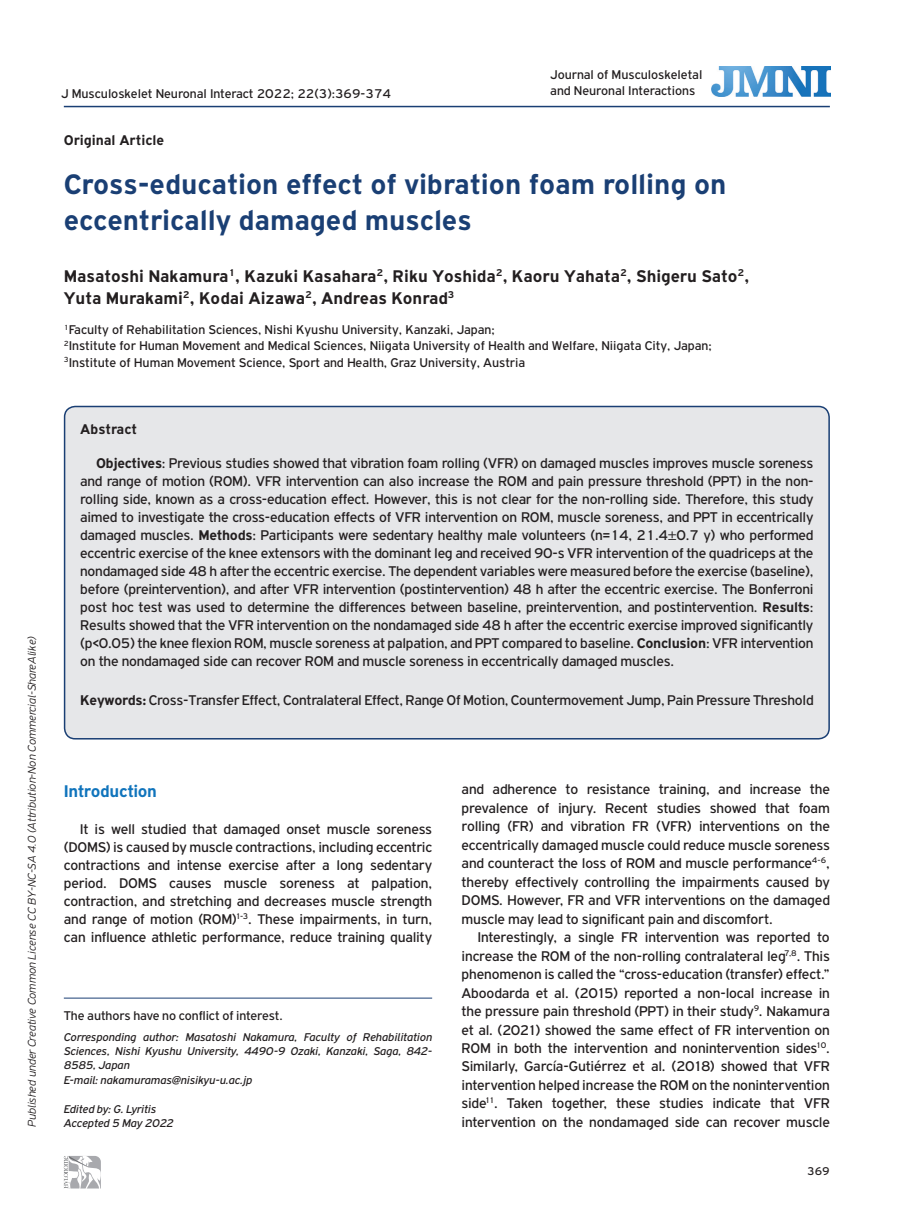
<style>
.page{position:relative;width:915px;height:1212px;background:#fff}
.page>*{position:absolute;margin:0;border:0;box-sizing:border-box;transform-origin:0 0}
.BASIC_TITLE{font:700 30px/36px "PF Highway Gothic";color:#1a3f74}
.AUTHOR{font:700 18px/21.6px "PF Highway Gothic";color:#231f20}
.TITLE_BOLD{font:700 18px "PF Highway Gothic";letter-spacing:-.02em;color:#1074bc}
.TEXT_BASIC{font:15px/18.5px "PF Highway Gothic";letter-spacing:-.01em;color:#231f20;text-align:justify}
.TEXT_ABSTRACT{font:15px/18px "PF Highway Gothic";letter-spacing:-.015em;color:#231f20;text-align:justify}
.TEXT_KEYWORDS{font:15px "PF Highway Gothic";letter-spacing:-.015em;color:#231f20}
.TYPE_OF_ARTICLE{font:700 15px "PF Highway Gothic";color:#231f20}
.TITLE_ABSTRACT{font:700 15px "PF Highway Gothic";color:#231f20}
.TITLE_ADDRESS{font:13.5px "PF Highway Gothic";color:#231f20}
.CONFLICT_OF_INTEREST{font:13.5px "PF Highway Gothic";letter-spacing:-.01em;color:#231f20}
.CORRESPONDING_AUTHOR{font:italic 12px/14.4px "PF Highway Gothic";letter-spacing:-.01em;color:#231f20;text-align:justify}
.t1{font:italic 300 12px "PF Highway Gothic";color:#231f20}
.t2{font:12px "PF Highway Gothic";color:#231f20}
.s1{font-weight:700}
.s2{font-family:"Myriad Pro"}
</style>
<div class="page">
<hr style="left:64px;top:106px;width:765px;height:1px;background:#1a3f74">
<div style="left:65px;top:406px;width:763px;height:333px;background:#e6e7e9;border-radius:11px"></div>
<div style="left:64px;top:406px;width:765px;height:333px;border:2px solid #1a3f74;border-radius:11px"></div>
<hr style="left:64px;top:998px;width:368px;height:1px;background:#1a3f74">
<img style="left:711px;top:66px;width:118px;height:31px">
<svg style="left:64px;top:1156px;width:37px;height:33px"></svg>
<p class="t1" style="left:25px;top:1127px;width:492px;rotate:-90deg">Published under Creative Common License CC BY-NC-SA 4.0 (Attribution-Non Commercial-ShareAlike)</p>
<p class="TITLE_ADDRESS" style="left:61px;top:86px;width:331px">J Musculoskelet Neuronal Interact 2022; 22(3):369-374</p>
<p class="TITLE_ADDRESS" style="left:550px;top:67px;width:153px">Journal of Musculoskeletal</p>
<p class="TITLE_ADDRESS" style="left:550px;top:83px;width:146px">and Neuronal Interactions</p>
<p class="TYPE_OF_ARTICLE" style="left:64px;top:132px;width:102px">Original Article</p>
<p class="BASIC_TITLE" style="left:64px;top:166px;width:663px">Cross-education effect of vibration foam rolling on eccentrically damaged muscles</p>
<p class="AUTHOR" style="left:64px;top:265px;width:686px">Masatoshi Nakamura<sup>1</sup>, Kazuki Kasahara<sup>2</sup>, Riku Yoshida<sup>2</sup>, Kaoru Yahata<sup>2</sup>, Shigeru Sato<sup>2</sup>,<br>Yuta Murakami<sup>2</sup>, Kodai Aizawa<sup>2</sup>, Andreas Konrad<sup>3</sup></p>
<p class="TITLE_ADDRESS" style="left:64px;top:322px;width:432px"><sup>1</sup>Faculty of Rehabilitation Sciences, Nishi Kyushu University, Kanzaki, Japan;</p>
<p class="TITLE_ADDRESS" style="left:64px;top:339px;width:649px"><sup>2</sup>Institute for Human Movement and Medical Sciences, Niigata University of Health and Welfare, Niigata City, Japan;</p>
<p class="TITLE_ADDRESS" style="left:64px;top:355px;width:462px"><sup>3</sup>Institute of Human Movement Science, Sport and Health, Graz University, Austria</p>
<p class="TITLE_ABSTRACT" style="left:80px;top:421px;width:58px">Abstract</p>
<p class="TEXT_ABSTRACT" style="left:80px;top:454px;width:734px;text-indent:16px"><span class="s1">Objectives</span>: Previous studies showed that vibration foam rolling (VFR) on damaged muscles improves muscle soreness and range of motion (ROM). VFR intervention can also increase the ROM and pain pressure threshold (PPT) in the non&shy;rolling side, known as a cross-education effect. However, this is not clear for the non-rolling side. Therefore, this study aimed to investigate the cross-education effects of VFR intervention on ROM, muscle soreness, and PPT in eccentrically damaged muscles. <span class="s1">Methods</span>: Participants were sedentary healthy male volunteers (n=14, 21.4<span class="s2">±</span>0.7 y) who performed eccentric exercise of the knee extensors with the dominant leg and received 90-s VFR intervention of the quadriceps at the nondamaged side 48 h after the eccentric exercise. The dependent variables were measured before the exercise (baseline), before (preintervention), and after VFR intervention (postintervention) 48 h after the eccentric exercise. The Bonferroni post hoc test was used to determine the differences between baseline, preintervention, and postintervention. <span class="s1">Results</span>:<br>Results showed that the VFR intervention on the nondamaged side 48 h after the eccentric exercise improved significantly (p&lt;0.05) the knee flexion ROM, muscle soreness at palpation, and PPT compared to baseline. <span class="s1">Conclusion</span>: VFR intervention on the nondamaged side can recover ROM and muscle soreness in eccentrically damaged muscles.</p>
<p class="TEXT_KEYWORDS" style="left:80px;top:692px;width:734px"><span class="s1">Keywords:</span> Cross-Transfer Effect, Contralateral Effect, Range Of Motion, Countermovement Jump, Pain Pressure Threshold</p>
<p class="TITLE_BOLD" style="left:64px;top:781px;width:95px">Introduction</p>
<p class="TEXT_BASIC" style="left:64px;top:820px;width:370px;line-height:18px;text-indent:16px">It is well studied that damaged onset muscle soreness (DOMS) is caused by muscle contractions, including eccentric contractions and intense exercise after a long sedentary period. DOMS causes muscle soreness at palpation, contraction, and stretching and decreases muscle strength and range of motion (ROM)<sup>1-3</sup>. These impairments, in turn, can influence athletic performance, reduce training quality</p>
<p class="CONFLICT_OF_INTEREST" style="left:64px;top:1008px;width:220px">The authors have no conflict of interest.</p>
<p class="CORRESPONDING_AUTHOR" style="left:64px;top:1029px;width:370px">Corresponding author: Masatoshi Nakamura, Faculty of Rehabilitation Sciences, Nishi Kyushu University, 4490-9 Ozaki, Kanzaki, Saga, 842- 8585, Japan</p>
<p class="CORRESPONDING_AUTHOR" style="left:64px;top:1072px;width:190px">E-mail: nakamuramas@nisikyu-u.ac.jp</p>
<p class="CORRESPONDING_AUTHOR" style="left:64px;top:1101px;width:94px">Edited by: G. Lyritis</p>
<p class="CORRESPONDING_AUTHOR" style="left:64px;top:1116px;width:111px">Accepted 5 May 2022</p>
<p class="TEXT_BASIC" style="left:461px;top:780px;width:370px">and adherence to resistance training, and increase the prevalence of injury. Recent studies showed that foam rolling (FR) and vibration FR (VFR) interventions on the eccentrically damaged muscle could reduce muscle soreness and counteract the loss of ROM and muscle performance<sup>4-6</sup>, thereby effectively controlling the impairments caused by DOMS. However, FR and VFR interventions on the damaged muscle may lead to significant pain and discomfort.</p>
<p class="TEXT_BASIC" style="left:461px;top:928px;width:370px;text-indent:16px">Interestingly, a single FR intervention was reported to increase the ROM of the non-rolling contralateral leg<sup>7,8</sup>. This phenomenon is called the “cross-education (transfer) effect.” Aboodarda et al. (2015) reported a non-local increase in the pressure pain threshold (PPT) in their study<sup>9</sup>. Nakamura et al. (2021) showed the same effect of FR intervention on ROM in both the intervention and nonintervention sides<sup>10</sup>.<br>Similarly, Garc<span class="s2">í</span>a-Gutiérrez et al. (2018) showed that VFR intervention helped increase the ROM on the nonintervention side<sup>11</sup>. Taken together, these studies indicate that VFR intervention on the nondamaged side can recover muscle</p>
<p class="t2" style="left:806px;top:1165px;width:24px">369</p>
</div>
